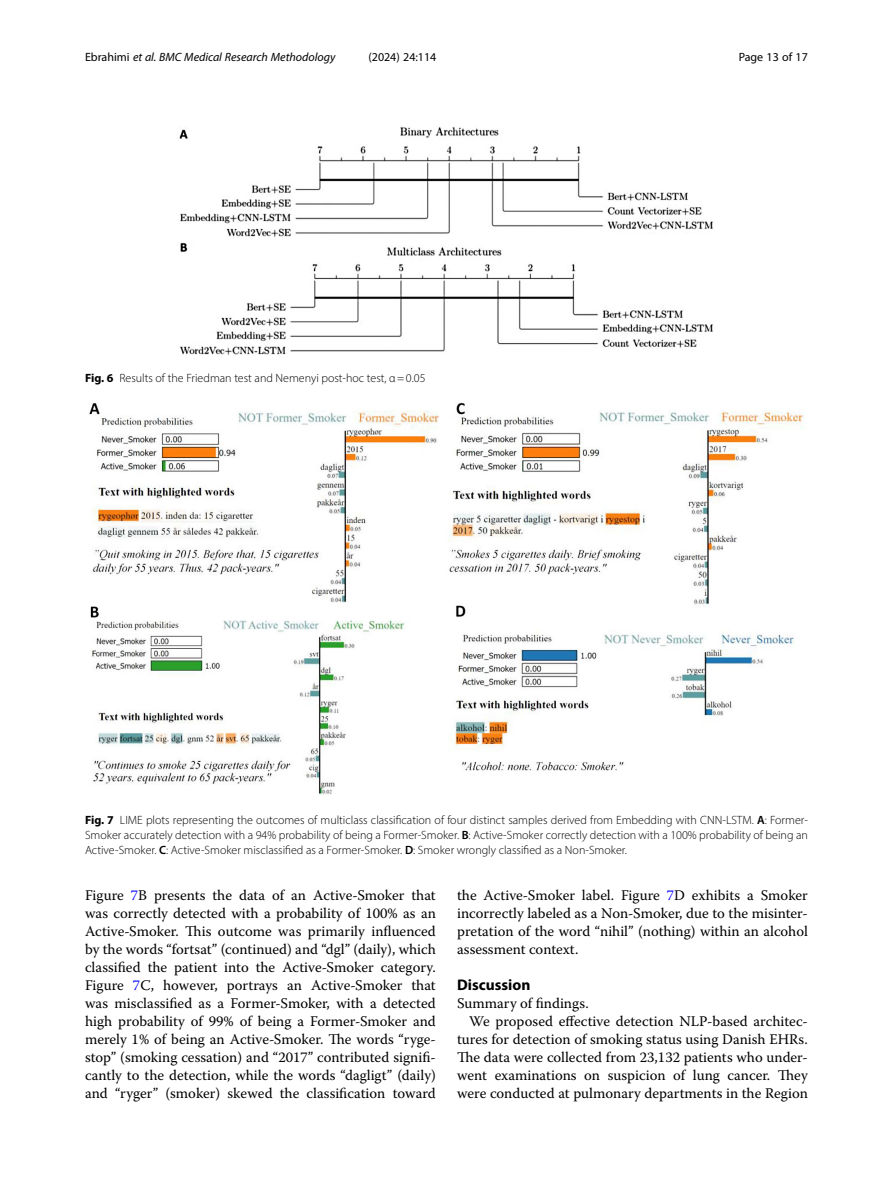
<style>
.page{position:relative;width:893px;height:1191px;background:#fff}
.page>*{position:absolute;margin:0;border:0;box-sizing:border-box;transform-origin:0 0}
.Head_1{font:700 15.45px "Myriad Pro";color:#000}
.Body_Text{font:14.7px/18px "Warnock Pro";color:#000;text-align:justify}
.Body_Text_Indent{font:14.7px/18px "Warnock Pro";color:#000;text-align:justify}
.Figure_Caption{font:300 12px/15px "Myriad Pro";color:#000;text-align:justify}
.t1{font:italic 12px "Myriad Pro";color:#000}
.t2{font:12px "Myriad Pro";color:#000}
.s1{font-style:normal}
.s2{font-weight:700}
.s3{font-weight:600}
.s4{color:#00f}
</style>
<div class="page">
<img style="left:89px;top:402px;width:715px;height:393px">
<img style="left:179px;top:127px;width:534px;height:228px">
<p class="t1" style="left:85px;top:50px;width:252px"><span class="s1">Ebrahimi</span> et al. BMC Medical Research Methodology</p>
<p class="t2" style="left:368px;top:50px;width:70px">(2024) 24:114</p>
<p class="t2" style="left:739px;top:50px;width:71px">Page 13 of 17</p>
<p class="Figure_Caption" style="left:85px;top:370px;width:342px"><span class="s2">Fig. 6</span> Results of the Friedman test and Nemenyi post-hoc test, α=0.05</p>
<p class="Figure_Caption" style="left:85px;top:812px;width:724px"><span class="s2">Fig. 7</span> LIME plots representing the outcomes of multiclass classification of four distinct samples derived from Embedding with CNN-LSTM. <span class="s3">A</span>: Former-Smoker accurately detection with a 94% probability of being a Former-Smoker. <span class="s3">B</span>: Active-Smoker correctly detection with a 100% probability of being an Active-Smoker. <span class="s3">C</span>: Active-Smoker misclassified as a Former-Smoker. <span class="s3">D</span>: Smoker wrongly classified as a Non-Smoker.</p>
<p class="Body_Text" style="left:85px;top:886px;width:352px">Figure <span class="s4">7</span>B presents the data of an Active-Smoker that was correctly detected with a probability of 100% as an Active-Smoker. This outcome was primarily influenced by the words “fortsat” (continued) and “dgl” (daily), which classified the patient into the Active-Smoker category.<br>Figure <span class="s4">7</span>C, however, portrays an Active-Smoker that was misclassified as a Former-Smoker, with a detected high probability of 99% of being a Former-Smoker and merely 1% of being an Active-Smoker. The words “ryge&shy;stop” (smoking cessation) and “2017” contributed signifi&shy;cantly to the detection, while the words “dagligt” (daily) and “ryger” (smoker) skewed the classification toward</p>
<p class="Body_Text" style="left:457px;top:886px;width:352px">the Active-Smoker label. Figure <span class="s4">7</span>D exhibits a Smoker incorrectly labeled as a Non-Smoker, due to the misinter&shy;pretation of the word “nihil” (nothing) within an alcohol assessment context.</p>
<p class="Head_1" style="left:457px;top:975px;width:75px">Discussion</p>
<p class="Body_Text" style="left:457px;top:994px;width:133px">Summary of findings.</p>
<p class="Body_Text_Indent" style="left:457px;top:1012px;width:352px;text-indent:12px">We proposed effective detection NLP-based architec&shy;tures for detection of smoking status using Danish EHRs.<br>The data were collected from 23,132 patients who under&shy;went examinations on suspicion of lung cancer. They were conducted at pulmonary departments in the Region</p>
</div>
